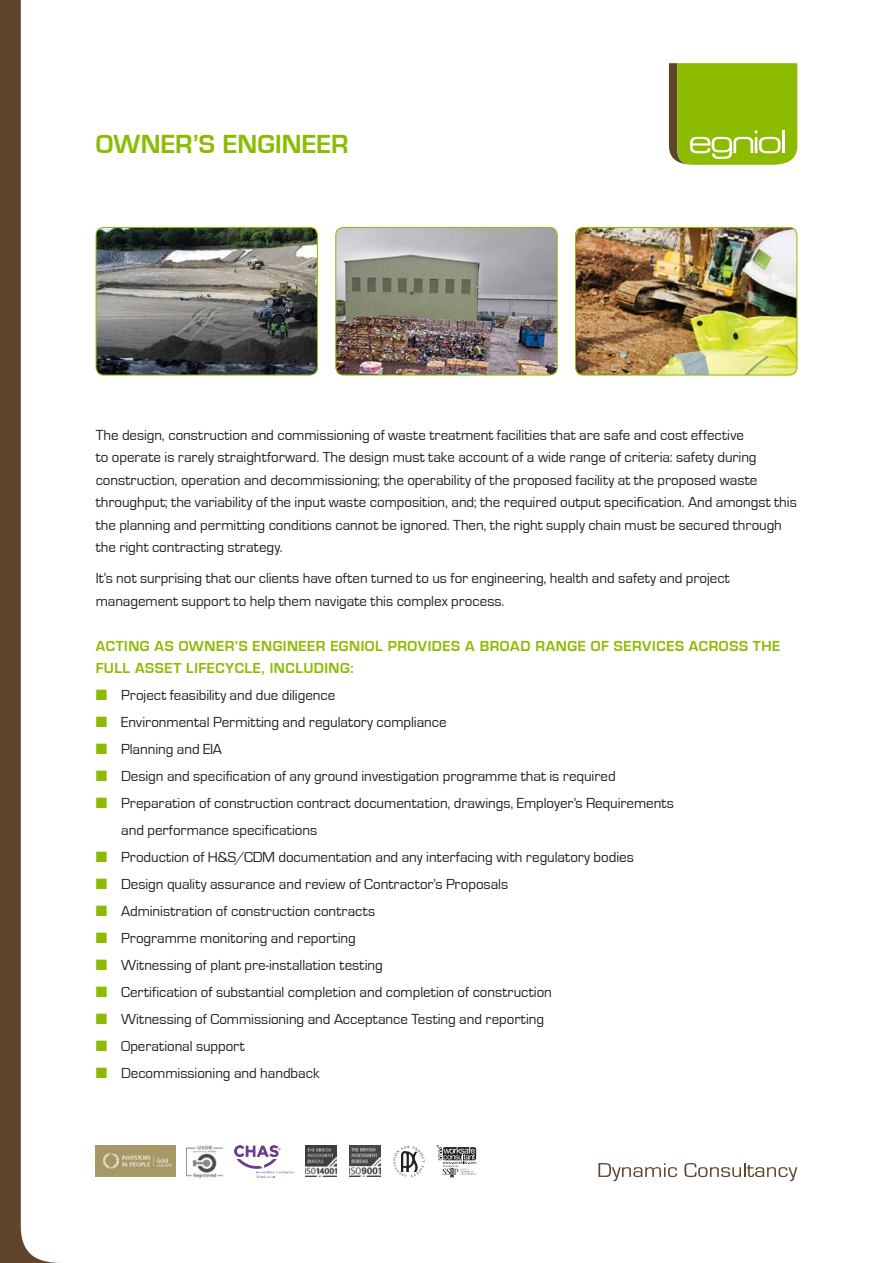
<style>
.page{position:relative;width:893px;height:1263px;background:#fff}
.page>*{position:absolute;margin:0;border:0;box-sizing:border-box;transform-origin:0 0}
.t1{font:700 27px "Eurostile";letter-spacing:.005em;color:#8dbb00}
.t2{font:15px/22.5px "Eurostile";letter-spacing:-.005em;color:#231f20}
.t3{font:700 15px/22.5px "Eurostile";letter-spacing:.035em;color:#8dbb00}
.s1{color:#8dbb00}
</style>
<div class="page">
<svg style="left:393px;top:1146px;width:32px;height:31px"></svg>
<svg style="left:436px;top:1145px;width:40px;height:33px"></svg>
<img style="left:235px;top:1146px;width:58px;height:31px">
<img style="left:349px;top:1146px;width:32px;height:31px">
<img style="left:306px;top:1146px;width:31px;height:31px">
<img style="left:96px;top:1146px;width:80px;height:31px">
<img style="left:187px;top:1145px;width:35px;height:33px">
<svg style="left:669px;top:64px;width:128px;height:101px;background:#91b813"></svg>
<hr style="left:782px;top:130px;width:3px;height:23px;background:#fff">
<svg style="left:598px;top:1163px;width:79px;height:18px"></svg>
<svg style="left:684px;top:1163px;width:113px;height:18px"></svg>
<svg style="left:0;top:0;width:59px;height:1263px"></svg>
<img style="left:96px;top:227px;width:221px;height:148px">
<div style="left:96px;top:227px;width:222px;height:148px;border:1px solid #8dbb00;border-radius:8px"></div>
<img style="left:575px;top:227px;width:222px;height:148px">
<div style="left:575px;top:227px;width:222px;height:148px;border:1px solid #8dbb00;border-radius:8px"></div>
<img style="left:336px;top:227px;width:221px;height:148px">
<div style="left:335px;top:227px;width:223px;height:148px;border:1px solid #8dbb00;border-radius:8px"></div>
<p class="t1" style="left:96px;top:129px;width:254px">OWNER’S ENGINEER</p>
<p class="t2" style="left:96px;top:424px;width:703px">The design, construction and commissioning of waste treatment facilities that are safe and cost effective<br>to operate is rarely straightforward. The design must take account of a wide range of criteria: safety during construction, operation and decommissioning; the operability of the proposed facility at the proposed waste throughput; the variability of the input waste composition, and; the required output specification. And amongst this the planning and permitting conditions cannot be ignored. Then, the right supply chain must be secured through the right contracting strategy.</p>
<p class="t2" style="left:96px;top:567px;width:636px">It’s not surprising that our clients have often turned to us for engineering, health and safety and project management support to help them navigate this complex process.</p>
<p class="t3" style="left:96px;top:635px;width:686px">ACTING AS OWNER’S ENGINEER EGNIOL PROVIDES A BROAD RANGE OF SERVICES ACROSS THE<br>FULL ASSET LIFECYCLE, INCLUDING:</p>
<p class="t2" style="left:96px;top:684px;width:241px"><span class="s1">■</span> Project feasibility and due diligence</p>
<p class="t2" style="left:96px;top:711px;width:352px"><span class="s1">■</span> Environmental Permitting and regulatory compliance</p>
<p class="t2" style="left:96px;top:738px;width:128px"><span class="s1">■</span> Planning and EIA</p>
<p class="t2" style="left:96px;top:765px;width:521px"><span class="s1">■</span> Design and specification of any ground investigation programme that is required</p>
<p class="t2" style="left:121px;top:790px;width:554px;line-height:27px;text-indent:-26px"><span class="s1">■</span> Preparation of construction contract documentation, drawings, Employer’s Requirements and performance specifications</p>
<p class="t2" style="left:96px;top:846px;width:540px"><span class="s1">■</span> Production of H&amp;S/CDM documentation and any interfacing with regulatory bodies</p>
<p class="t2" style="left:96px;top:873px;width:414px"><span class="s1">■</span> Design quality assurance and review of Contractor’s Proposals</p>
<p class="t2" style="left:96px;top:900px;width:281px"><span class="s1">■</span> Administration of construction contracts</p>
<p class="t2" style="left:96px;top:927px;width:261px"><span class="s1">■</span> Programme monitoring and reporting</p>
<p class="t2" style="left:96px;top:954px;width:289px"><span class="s1">■</span> Witnessing of plant pre-installation testing</p>
<p class="t2" style="left:96px;top:981px;width:458px"><span class="s1">■</span> Certification of substantial completion and completion of construction</p>
<p class="t2" style="left:96px;top:1008px;width:450px"><span class="s1">■</span> Witnessing of Commissioning and Acceptance Testing and reporting</p>
<p class="t2" style="left:96px;top:1035px;width:151px"><span class="s1">■</span> Operational support</p>
<p class="t2" style="left:96px;top:1062px;width:225px"><span class="s1">■</span> Decommissioning and handback</p>
</div>
